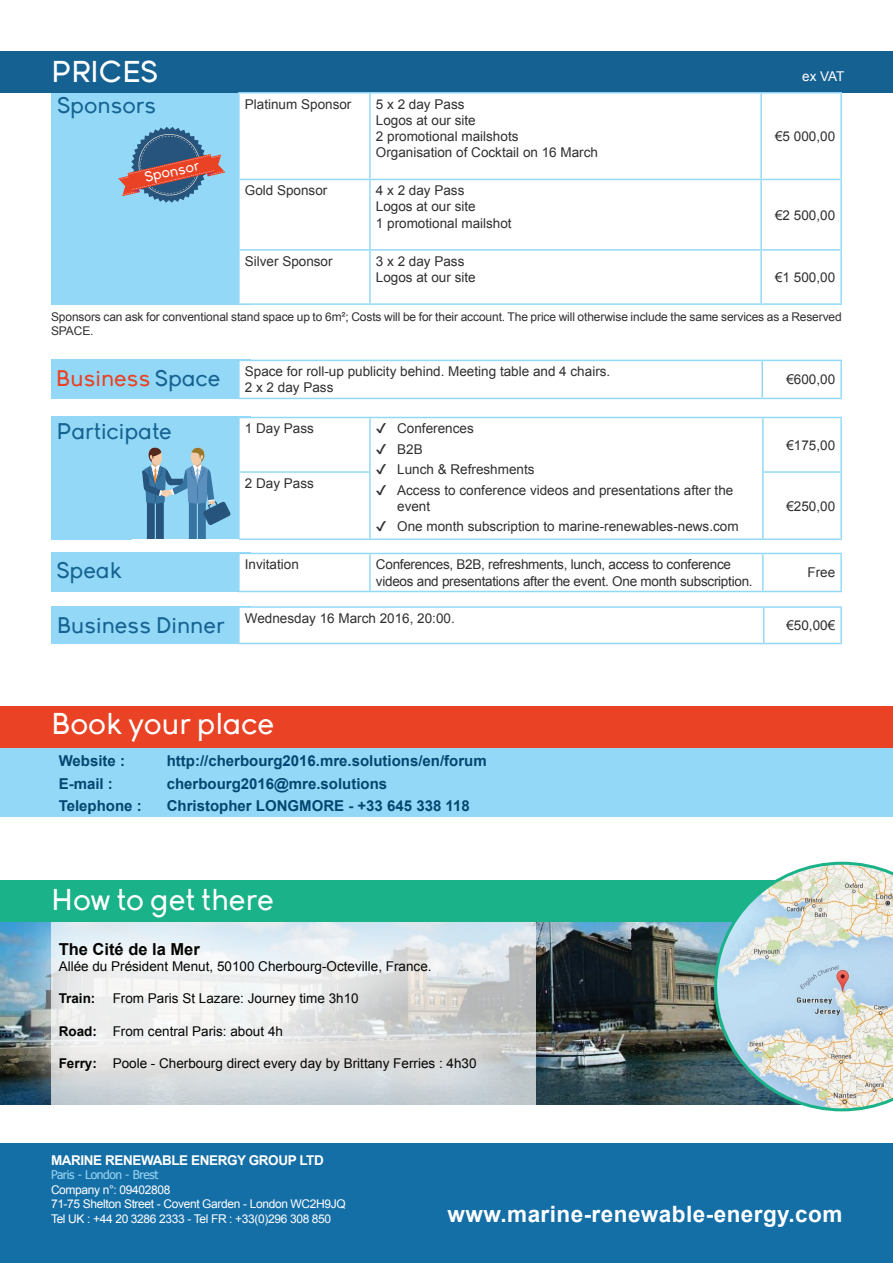
<style>
.page{position:relative;width:893px;height:1263px;background:#fff}
.page>*{position:absolute;margin:0;border:0;box-sizing:border-box;transform-origin:0 0}
.t1{font:30px "Young";color:#fff}
.t2{font:22.5px "Young";color:#166392}
.t3{font:700 22.5px "Arial";letter-spacing:.02em;color:#fff}
.t4{font:22.5px "Young";color:#e94124}
.t5{font:700 16.5px "Arial";color:#040503}
.t6{font:700 15px "Arial";color:#034771}
.t7{font:14.25px "Young";color:#fff}
.t8{font:13.5px/16.2px "Arial";color:#312f30}
.t9{font:13.5px "Arial";color:#040503}
.t10{font:13.5px/16.2px "Arial";letter-spacing:-.02em;color:#312f30}
.t11{font:700 13.5px "Arial";letter-spacing:-.03em;color:#fff}
.t12{font:700 13.5px "Arial";color:#040503}
.t13{font:13.5px "Arial";color:#fff}
.t14{font:12px/14.4px "Arial";letter-spacing:-.01em;color:#312f30}
.t15{font:12px/14.4px "Arial";letter-spacing:-.03em;color:#fff}
.t16{font:12px "Tahoma";letter-spacing:-.03em;color:#9bd8f5}
.s1{color:#166392}
.s2{font-weight:700}
</style>
<div class="page">
<div style="left:0;top:707px;width:893px;height:110px;background:#93d9f7"></div>
<div style="left:0;top:707px;width:893px;height:41px;background:#e94224"></div>
<img style="left:536px;top:921px;width:178px;height:184px">
<div style="left:51px;top:92px;width:200px;height:213px;background:#93d9f7"></div>
<div style="left:51px;top:360px;width:200px;height:39px;background:#93d9f7"></div>
<div style="left:51px;top:417px;width:200px;height:123px;background:#93d9f7"></div>
<div style="left:0;top:51px;width:893px;height:41px;background:#156191"></div>
<svg style="left:240px;top:94px;width:600px;height:209px"></svg>
<hr style="left:369px;top:94px;width:2px;height:85px;background:#93d9f7">
<hr style="left:760px;top:94px;width:2px;height:85px;background:#93d9f7">
<hr style="left:240px;top:179px;width:130px;height:1px;background:#93d9f7">
<hr style="left:370px;top:179px;width:391px;height:1px;background:#93d9f7">
<hr style="left:369px;top:180px;width:2px;height:69px;background:#93d9f7">
<hr style="left:761px;top:179px;width:79px;height:1px;background:#93d9f7">
<hr style="left:760px;top:180px;width:2px;height:69px;background:#93d9f7">
<hr style="left:240px;top:249px;width:130px;height:2px;background:#93d9f7">
<hr style="left:370px;top:249px;width:391px;height:2px;background:#93d9f7">
<hr style="left:369px;top:251px;width:2px;height:52px;background:#93d9f7">
<hr style="left:761px;top:249px;width:79px;height:2px;background:#93d9f7">
<hr style="left:760px;top:251px;width:2px;height:52px;background:#93d9f7">
<hr style="left:238px;top:92px;width:132px;height:2px;background:#93d9f7">
<hr style="left:370px;top:92px;width:391px;height:2px;background:#93d9f7">
<hr style="left:761px;top:92px;width:81px;height:2px;background:#93d9f7">
<hr style="left:840px;top:94px;width:2px;height:85px;background:#93d9f7">
<hr style="left:840px;top:179px;width:2px;height:71px;background:#93d9f7">
<hr style="left:840px;top:250px;width:2px;height:53px;background:#93d9f7">
<hr style="left:238px;top:303px;width:132px;height:2px;background:#93d9f7">
<hr style="left:370px;top:303px;width:391px;height:2px;background:#93d9f7">
<hr style="left:761px;top:303px;width:81px;height:2px;background:#93d9f7">
<svg style="left:240px;top:418px;width:600px;height:120px"></svg>
<hr style="left:369px;top:418px;width:2px;height:53px;background:#93d9f7">
<hr style="left:762px;top:418px;width:2px;height:53px;background:#93d9f7">
<hr style="left:240px;top:471px;width:131px;height:2px;background:#93d9f7">
<hr style="left:369px;top:473px;width:2px;height:65px;background:#93d9f7">
<hr style="left:762px;top:471px;width:78px;height:2px;background:#93d9f7">
<hr style="left:762px;top:473px;width:2px;height:65px;background:#93d9f7">
<hr style="left:238px;top:417px;width:132px;height:1px;background:#93d9f7">
<hr style="left:370px;top:417px;width:393px;height:1px;background:#93d9f7">
<hr style="left:763px;top:417px;width:79px;height:1px;background:#93d9f7">
<hr style="left:840px;top:418px;width:2px;height:54px;background:#93d9f7">
<hr style="left:840px;top:472px;width:2px;height:66px;background:#93d9f7">
<hr style="left:238px;top:538px;width:132px;height:2px;background:#93d9f7">
<hr style="left:370px;top:538px;width:393px;height:2px;background:#93d9f7">
<hr style="left:763px;top:538px;width:79px;height:2px;background:#93d9f7">
<svg style="left:240px;top:361px;width:600px;height:37px"></svg>
<hr style="left:761px;top:361px;width:2px;height:37px;background:#93d9f7">
<hr style="left:238px;top:360px;width:524px;height:1px;background:#93d9f7">
<hr style="left:762px;top:360px;width:80px;height:1px;background:#93d9f7">
<hr style="left:840px;top:361px;width:2px;height:37px;background:#93d9f7">
<hr style="left:238px;top:398px;width:524px;height:1px;background:#93d9f7">
<hr style="left:762px;top:398px;width:80px;height:1px;background:#93d9f7">
<svg style="left:118px;top:127px;width:107px;height:76px"></svg>
<div style="left:147px;top:499px;width:8px;height:41px;background:#26547d"></div>
<div style="left:156px;top:499px;width:8px;height:41px;background:#26547d"></div>
<div style="left:189px;top:499px;width:8px;height:41px;background:#3874a2"></div>
<div style="left:198px;top:499px;width:8px;height:41px;background:#3874a2"></div>
<svg style="left:142px;top:447px;width:89px;height:78px"></svg>
<div style="left:0;top:1144px;width:893px;height:119px;background:#156fa7"></div>
<div style="left:0;top:882px;width:534px;height:248px;background:#fff;opacity:.75"></div>
<div style="left:0;top:880px;width:893px;height:41px;background:#1ab288"></div>
<img style="left:714px;top:862px;width:179px;height:249px">
<div style="left:51px;top:553px;width:200px;height:39px;background:#93d9f7"></div>
<div style="left:51px;top:606px;width:200px;height:38px;background:#93d9f7"></div>
<svg style="left:240px;top:554px;width:600px;height:37px"></svg>
<hr style="left:369px;top:554px;width:2px;height:37px;background:#93d9f7">
<hr style="left:762px;top:554px;width:2px;height:37px;background:#93d9f7">
<hr style="left:238px;top:553px;width:132px;height:1px;background:#93d9f7">
<hr style="left:370px;top:553px;width:393px;height:1px;background:#93d9f7">
<hr style="left:763px;top:553px;width:79px;height:1px;background:#93d9f7">
<hr style="left:840px;top:554px;width:2px;height:37px;background:#93d9f7">
<hr style="left:238px;top:591px;width:132px;height:1px;background:#93d9f7">
<hr style="left:370px;top:591px;width:393px;height:1px;background:#93d9f7">
<hr style="left:763px;top:591px;width:79px;height:1px;background:#93d9f7">
<svg style="left:240px;top:608px;width:600px;height:35px"></svg>
<hr style="left:763px;top:608px;width:1px;height:35px;background:#93d9f7">
<hr style="left:238px;top:606px;width:526px;height:2px;background:#93d9f7">
<hr style="left:764px;top:606px;width:78px;height:2px;background:#93d9f7">
<hr style="left:840px;top:608px;width:2px;height:35px;background:#93d9f7">
<hr style="left:238px;top:643px;width:526px;height:1px;background:#93d9f7">
<hr style="left:764px;top:643px;width:78px;height:1px;background:#93d9f7">
<h1 class="t1" style="left:51px;top:55px;width:108px">PRICES</h1>
<h2 class="t2" style="left:57px;top:93px;width:101px">Sponsors</h2>
<p class="t7" style="left:143px;top:170px;width:57px;rotate:-13deg">Sponsor</p>
<p class="t8" style="left:245px;top:96px;width:108px">Platinum Sponsor</p>
<p class="t8" style="left:376px;top:96px;width:224px">5 x 2 day Pass<br>Logos at our site<br>2 promotional mailshots<br>Organisation of Cocktail on 16 March</p>
<p class="t8" style="left:245px;top:183px;width:84px">Gold Sponsor</p>
<p class="t8" style="left:376px;top:183px;width:137px">4 x 2 day Pass<br>Logos at our site<br>1 promotional mailshot</p>
<p class="t8" style="left:245px;top:253px;width:89px">Silver Sponsor</p>
<p class="t8" style="left:376px;top:253px;width:101px">3 x 2 day Pass<br>Logos at our site</p>
<p class="t13" style="left:802px;top:68px;width:44px">ex VAT</p>
<p class="t8" style="left:775px;top:128px;width:62px">€5 000,00</p>
<p class="t8" style="left:775px;top:207px;width:62px">€2 500,00</p>
<p class="t8" style="left:775px;top:269px;width:62px">€1 500,00</p>
<p class="t14" style="left:51px;top:310px;width:792px">Sponsors can ask for conventional stand space up to 6m²; Costs will be for their account. The price will otherwise include the same services as a Reserved<br>SPACE.</p>
<h2 class="t4" style="left:56px;top:366px;width:166px">Business <span class="s1">Space</span></h2>
<h2 class="t2" style="left:56px;top:419px;width:117px">Participate</h2>
<h2 class="t2" style="left:57px;top:558px;width:67px">Speak</h2>
<h2 class="t2" style="left:57px;top:612px;width:169px">Business Dinner</h2>
<p class="t8" style="left:245px;top:363px;width:367px">Space for roll-up publicity behind. Meeting table and 4 chairs.<br>2 x 2 day Pass</p>
<p class="t8" style="left:786px;top:372px;width:50px">€600,00</p>
<p class="t8" style="left:245px;top:421px;width:71px">1 Day Pass</p>
<p class="t8" style="left:376px;top:421px;width:99px">✔ Conferences</p>
<p class="t8" style="left:376px;top:441px;width:48px">✔ B2B</p>
<p class="t8" style="left:376px;top:461px;width:160px">✔ Lunch &amp; Refreshments</p>
<p class="t8" style="left:397px;top:482px;width:338px;text-indent:-21px">✔ Access to conference videos and presentations after the event</p>
<p class="t8" style="left:376px;top:519px;width:364px">✔ One month subscription to marine-renewables-news.com</p>
<p class="t8" style="left:245px;top:475px;width:71px">2 Day Pass</p>
<p class="t8" style="left:786px;top:437px;width:50px">€175,00</p>
<p class="t8" style="left:786px;top:498px;width:50px">€250,00</p>
<p class="t8" style="left:245px;top:557px;width:56px">Invitation</p>
<p class="t10" style="left:376px;top:557px;width:378px">Conferences, B2B, refreshments, lunch, access to conference videos and presentations after the event. One month subscription.</p>
<p class="t8" style="left:807px;top:565px;width:29px">Free</p>
<p class="t8" style="left:245px;top:610px;width:211px">Wednesday 16 March 2016, 20:00.</p>
<p class="t8" style="left:786px;top:617px;width:50px">€50,00€</p>
<h1 class="t1" style="left:51px;top:707px;width:225px">Book your place</h1>
<p class="t6" style="left:59px;top:751px;width:68px">Website :</p>
<p class="t6" style="left:167px;top:751px;width:322px">http://cherbourg2016.mre.solutions/en/forum</p>
<p class="t6" style="left:59px;top:773px;width:56px">E-mail :</p>
<p class="t6" style="left:167px;top:773px;width:222px">cherbourg2016@mre.solutions</p>
<p class="t6" style="left:59px;top:796px;width:85px">Telephone :</p>
<p class="t6" style="left:167px;top:796px;width:305px">Christopher LONGMORE - +33 645 338 118</p>
<h1 class="t1" style="left:51px;top:883px;width:224px">How to get there</h1>
<p class="t5" style="left:59px;top:938px;width:143px">The Cité de la Mer</p>
<p class="t9" style="left:59px;top:957px;width:374px">Allée du Président Menut, 50100 Cherbourg-Octeville, France.</p>
<p class="t12" style="left:59px;top:989px;width:38px">Train:</p>
<p class="t9" style="left:113px;top:989px;width:248px">From Paris St Lazare: Journey time 3h10</p>
<p class="t9" style="left:59px;top:1022px;width:226px"><span class="s2">Road:</span> From central Paris: about 4h</p>
<p class="t9" style="left:59px;top:1054px;width:419px"><span class="s2">Ferry:</span> Poole - Cherbourg direct every day by Brittany Ferries : 4h30</p>
<p class="t11" style="left:51px;top:1151px;width:274px">MARINE RENEWABLE ENERGY GROUP LTD</p>
<p class="t16" style="left:51px;top:1167px;width:109px">Paris - London - Brest</p>
<p class="t15" style="left:51px;top:1182px;width:296px">Company n°: 09402808<br>71-75 Shelton Street - Covent Garden - London WC2H9JQ<br>Tel UK : +44 20 3286 2333 - Tel FR : +33(0)296 308 850</p>
<h2 class="t3" style="left:447px;top:1199px;width:396px">www.marine-renewable-energy.com</h2>
</div>
